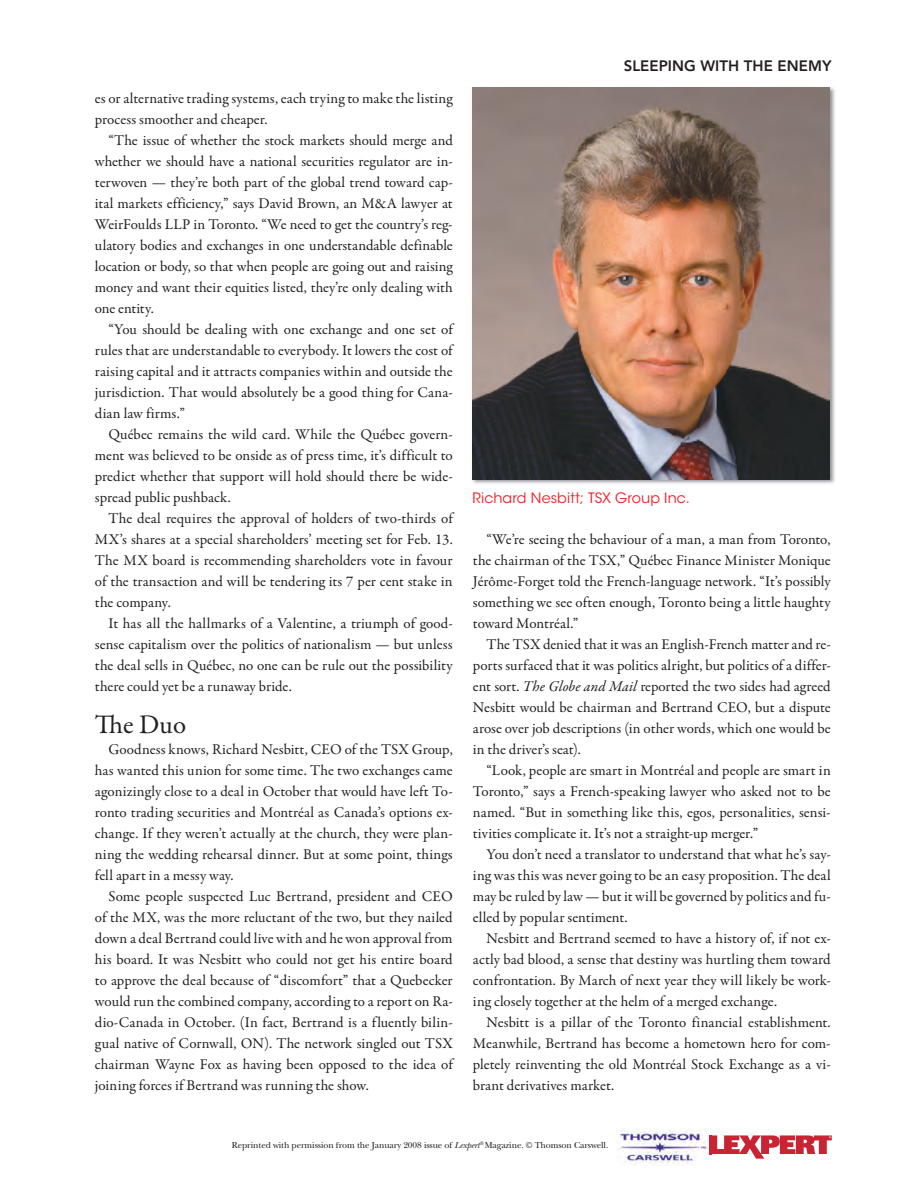
<style>
.page{position:relative;width:918px;height:1188px;background:#fff}
.page>*{position:absolute;margin:0;border:0;box-sizing:border-box;transform-origin:0 0}
.t1{font:27px "Garamond Premr Pro";color:#231f20}
.t2{font:15px/21px "Garamond Premr Pro";color:#231f20;text-align:justify}
.t3{font:800 15px "Avenir LT Std";letter-spacing:.01em;color:#231f20}
.t4{font:14.25px "ITC Avant Garde Std";letter-spacing:.01em;color:#ee1d23}
.t5{font:9px "New Baskerville Std";letter-spacing:-.01em;color:#231f20}
.s1{font-style:italic}
</style>
<div class="page">
<img style="left:618px;top:1129px;width:89px;height:36px">
<svg style="left:709px;top:1135px;width:123px;height:24px"></svg>
<img style="left:472px;top:87px;width:363px;height:397px">
<img style="left:472px;top:88px;width:358px;height:391px">
<p class="t2" style="left:95px;top:89px;width:359px">es or alternative trading systems, each trying to make the listing process smoother and cheaper.</p>
<p class="t2" style="left:95px;top:131px;width:359px;text-indent:13px">“The issue of whether the stock markets should merge and whether we should have a national securities regulator are in&shy;terwoven — they’re both part of the global trend toward cap&shy;ital markets efficiency,” says David Brown, an M&amp;A lawyer at WeirFoulds LLP in Toronto. “We need to get the country’s reg&shy;ulatory bodies and exchanges in one understandable definable location or body, so that when people are going out and raising money and want their equities listed, they’re only dealing with one entity.</p>
<p class="t2" style="left:95px;top:320px;width:359px;text-indent:13px">“You should be dealing with one exchange and one set of rules that are understandable to everybody. It lowers the cost of raising capital and it attracts companies within and outside the jurisdiction. That would absolutely be a good thing for Cana&shy;dian law firms.”</p>
<p class="t2" style="left:95px;top:425px;width:359px;text-indent:13px">Québec remains the wild card. While the Québec govern&shy;ment was believed to be onside as of press time, it’s difficult to predict whether that support will hold should there be wide&shy;spread public pushback.</p>
<p class="t2" style="left:95px;top:509px;width:359px;text-indent:13px">The deal requires the approval of holders of two-thirds of MX’s shares at a special shareholders’ meeting set for Feb. 13.<br>The MX board is recommending shareholders vote in favour of the transaction and will be tendering its 7 per cent stake in the company.</p>
<p class="t2" style="left:95px;top:614px;width:359px;text-indent:13px">It has all the hallmarks of a Valentine, a triumph of good&shy;sense capitalism over the politics of nationalism — but unless the deal sells in Québec, no one can be rule out the possibility there could yet be a runaway bride.</p>
<h1 class="t1" style="left:95px;top:713px;width:93px">The Duo</h1>
<p class="t2" style="left:95px;top:740px;width:359px;text-indent:14px">Goodness knows, Richard Nesbitt, CEO of the TSX Group, has wanted this union for some time. The two exchanges came agonizingly close to a deal in October that would have left To&shy;ronto trading securities and Montréal as Canada’s options ex&shy;change. If they weren’t actually at the church, they were plan&shy;ning the wedding rehearsal dinner. But at some point, things fell apart in a messy way.</p>
<p class="t2" style="left:95px;top:887px;width:359px;text-indent:14px">Some people suspected Luc Bertrand, president and CEO of the MX, was the more reluctant of the two, but they nailed down a deal Bertrand could live with and he won approval from his board. It was Nesbitt who could not get his entire board to approve the deal because of “discomfort” that a Quebecker would run the combined company, according to a report on Ra&shy;dio-Canada in October. (In fact, Bertrand is a fluently bilin&shy;gual native of Cornwall, ON). The network singled out TSX chairman Wayne Fox as having been opposed to the idea of joining forces if Bertrand was running the show.</p>
<p class="t3" style="left:624px;top:59px;width:210px">SLEEPING WITH THE ENEMY</p>
<p class="t4" style="left:473px;top:493px;width:219px">Richard Nesbitt; TSX Group Inc.</p>
<p class="t2" style="left:473px;top:530px;width:359px;text-indent:14px">“We’re seeing the behaviour of a man, a man from Toronto, the chairman of the TSX,” Québec Finance Minister Monique Jérôme-Forget told the French-language network. “It’s possibly something we see often enough, Toronto being a little haughty toward Montréal.”</p>
<p class="t2" style="left:473px;top:635px;width:359px;text-indent:14px">The TSX denied that it was an English-French matter and re&shy;ports surfaced that it was politics alright, but politics of a differ&shy;ent sort. <span class="s1">The Globe and Mail</span> reported the two sides had agreed Nesbitt would be chairman and Bertrand CEO, but a dispute arose over job descriptions (in other words, which one would be in the driver’s seat).</p>
<p class="t2" style="left:473px;top:761px;width:359px;text-indent:14px">“Look, people are smart in Montréal and people are smart in Toronto,” says a French-speaking lawyer who asked not to be named. “But in something like this, egos, personalities, sensi&shy;tivities complicate it. It’s not a straight-up merger.”</p>
<p class="t2" style="left:473px;top:845px;width:359px;text-indent:14px">You don’t need a translator to understand that what he’s say&shy;ing was this was never going to be an easy proposition. The deal may be ruled by law — but it will be governed by politics and fu&shy;elled by popular sentiment.</p>
<p class="t2" style="left:473px;top:929px;width:359px;text-indent:14px">Nesbitt and Bertrand seemed to have a history of, if not ex&shy;actly bad blood, a sense that destiny was hurtling them toward confrontation. By March of next year they will likely be work&shy;ing closely together at the helm of a merged exchange.</p>
<p class="t2" style="left:473px;top:1013px;width:359px;text-indent:14px">Nesbitt is a pillar of the Toronto financial establishment.<br>Meanwhile, Bertrand has become a hometown hero for com&shy;pletely reinventing the old Montréal Stock Exchange as a vi&shy;brant derivatives market.</p>
<p class="t5" style="left:232px;top:1142px;width:378px">Reprinted with permission from the January 2008 issue of <span class="s1">Lexpert</span><sup>®</sup> Magazine. © Thomson Carswell.</p>
</div>
